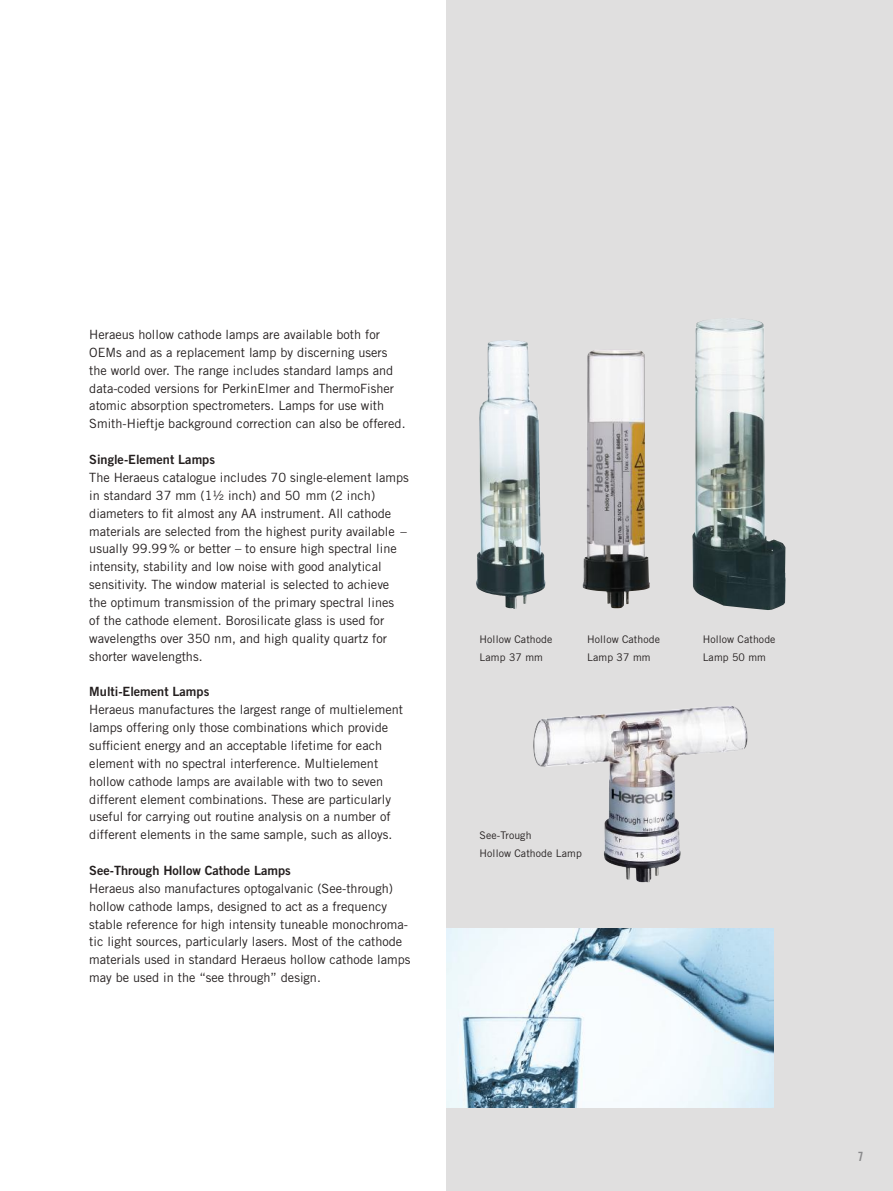
<style>
.page{position:relative;width:893px;height:1191px;background:#fff}
.page>*{position:absolute;margin:0;border:0;box-sizing:border-box;transform-origin:0 0}
.t1{font:12.75px/17.9px "Trade Gothic LT";color:#241f1f}
.t2{font:12.75px "Trade Gothic LT Bold Two";color:#241f1f}
.t3{font:12.75px "Trade Gothic LT Bold Cond Twenty";color:#89898b}
.t4{font:10.5px/17.9px "Trade Gothic LT";letter-spacing:.01em;color:#241f1f}
</style>
<div class="page">
<div style="left:446px;top:0;width:447px;height:1191px;background:#e0dfdf"></div>
<img style="left:582px;top:350px;width:68px;height:258px">
<img style="left:476px;top:340px;width:50px;height:269px">
<img style="left:692px;top:320px;width:94px;height:290px">
<img style="left:446px;top:928px;width:328px;height:179px">
<img style="left:533px;top:706px;width:215px;height:177px">
<p class="t1" style="left:89px;top:325px;width:318px">Heraeus hollow cathode lamps are available both for OEMs and as a replacement lamp by discerning users the world over. The range includes standard lamps and data-coded versions for PerkinElmer and ThermoFisher atomic absorption spectrometers. Lamps for use with Smith-Hieftje background correction can also be offered.</p>
<p class="t2" style="left:89px;top:451px;width:127px">Single-Element Lamps</p>
<p class="t1" style="left:89px;top:468px;width:321px">The Heraeus catalogue includes 70 single-element lamps in standard 37 mm (1½ inch) and 50 mm (2 inch) diameters to fit almost any AA instrument. All cathode materials are selected from the highest purity available – usually 99.99% or better – to ensure high spectral line intensity, stability and low noise with good analytical sensitivity. The window material is selected to achieve the optimum transmission of the primary spectral lines<br>of the cathode element. Borosilicate glass is used for wavelengths over 350 nm, and high quality quartz for shorter wavelengths.</p>
<p class="t2" style="left:89px;top:684px;width:122px">Multi-Element Lamps</p>
<p class="t1" style="left:89px;top:700px;width:315px">Heraeus manufactures the largest range of multielement lamps offering only those combinations which provide sufficient energy and an acceptable lifetime for each element with no spectral interference. Multielement hollow cathode lamps are available with two to seven different element combinations. These are particularly useful for carrying out routine analysis on a number of different elements in the same sample, such as alloys.</p>
<p class="t2" style="left:89px;top:862px;width:203px">See-Through Hollow Cathode Lamps</p>
<p class="t1" style="left:89px;top:879px;width:323px">Heraeus also manufactures optogalvanic (See-through) hollow cathode lamps, designed to act as a frequency stable reference for high intensity tuneable monochroma&shy;tic light sources, particularly lasers. Most of the cathode materials used in standard Heraeus hollow cathode lamps may be used in the “see through” design.</p>
<p class="t4" style="left:480px;top:630px;width:74px">Hollow Cathode<br>Lamp 37 mm</p>
<p class="t4" style="left:587px;top:630px;width:74px">Hollow Cathode<br>Lamp 37 mm</p>
<p class="t4" style="left:703px;top:630px;width:74px">Hollow Cathode<br>Lamp 50 mm</p>
<p class="t4" style="left:480px;top:826px;width:104px">See-Trough<br>Hollow Cathode Lamp</p>
<p class="t3" style="left:858px;top:1148px;width:7px">7</p>
</div>
